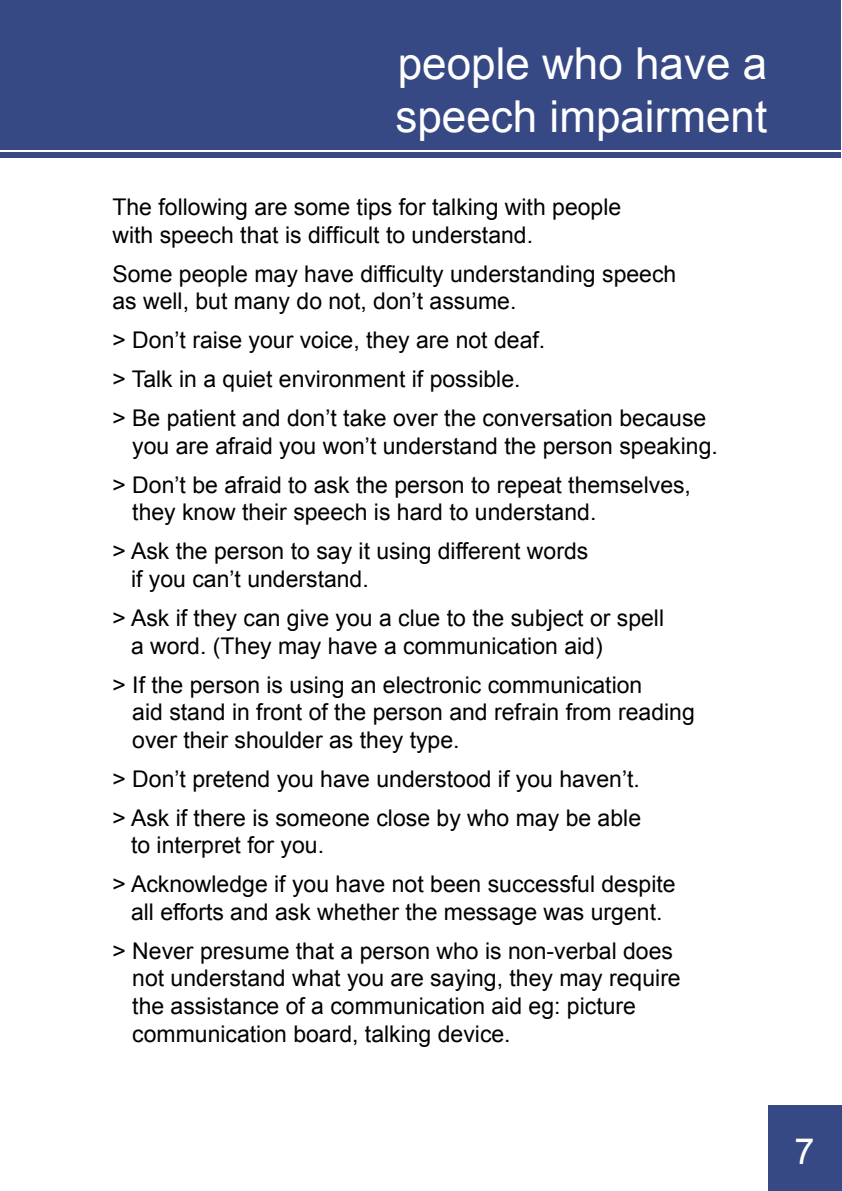
<style>
.page{position:relative;width:842px;height:1191px;background:#fff}
.page>*{position:absolute;margin:0;border:0;box-sizing:border-box;transform-origin:0 0}
.t1{font:44px/52.8px "Arial";color:#fff}
.t2{font:36px "Arial";color:#fff}
.t3{font:23px/39px "Arial";color:#000}
</style>
<div class="page">
<div style="left:0;top:0;width:841px;height:158px;background:#374985"></div>
<div style="left:768px;top:1105px;width:74px;height:85px;background:#374985"></div>
<hr style="left:0;top:150px;width:841px;height:2px;background:#fff">
<h1 class="t1" style="left:395px;top:37px;width:373px">people who have a speech impairment</h1>
<p class="t3" style="left:112px;top:193px;width:510px;line-height:27.6px">The following are some tips for talking with people with speech that is difficult to understand.</p>
<p class="t3" style="left:112px;top:260px;width:565px;line-height:27.6px">Some people may have difficulty understanding speech as well, but many do not, don’t assume.</p>
<p class="t3" style="left:112px;top:321px;width:595px">&gt; Don’t raise your voice, they are not deaf.<br>&gt; Talk in a quiet environment if possible.<br>&gt; Be patient and don’t take over the conversation because</p>
<p class="t3" style="left:112px;top:426px;width:607px;text-indent:20px">you are afraid you won’t understand the person speaking. &gt; Don’t be afraid to ask the person to repeat themselves,</p>
<p class="t3" style="left:112px;top:493px;width:485px;text-indent:20px">they know their speech is hard to understand. &gt; Ask the person to say it using different words</p>
<p class="t3" style="left:112px;top:559px;width:553px;text-indent:19px">if you can’t understand.<br>&gt; Ask if they can give you a clue to the subject or spell</p>
<p class="t3" style="left:112px;top:626px;width:531px;text-indent:19px">a word. (They may have a communication aid)<br>&gt; If the person is using an electronic communication</p>
<p class="t3" style="left:132px;top:698px;width:564px;line-height:27.6px">aid stand in front of the person and refrain from reading over their shoulder as they type.</p>
<p class="t3" style="left:112px;top:759px;width:530px">&gt; Don’t pretend you have understood if you haven’t. &gt; Ask if there is someone close by who may be able</p>
<p class="t3" style="left:112px;top:825px;width:565px;text-indent:19px">to interpret for you.<br>&gt; Acknowledge if you have not been successful despite</p>
<p class="t3" style="left:112px;top:892px;width:562px;text-align:center">all efforts and ask whether the message was urgent.<br>&gt; Never presume that a person who is non-verbal does</p>
<p class="t3" style="left:132px;top:964px;width:550px;line-height:27.6px">not understand what you are saying, they may require the assistance of a communication aid eg: picture communication board, talking device.</p>
<h2 class="t2" style="left:795px;top:1130px;width:22px">7</h2>
</div>
